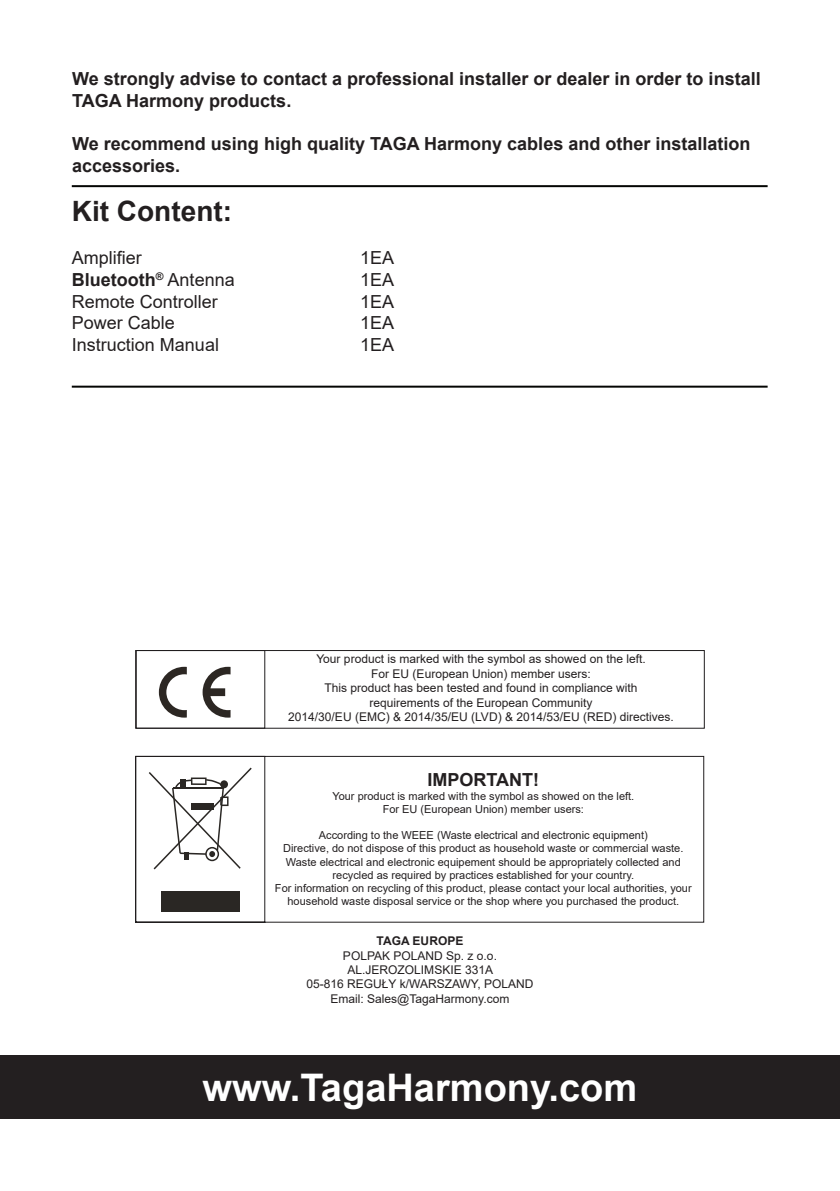
<style>
.page{position:relative;width:840px;height:1191px;background:#fff}
.page>*{position:absolute;margin:0;border:0;box-sizing:border-box;transform-origin:0 0}
.t1{font:700 38px "Arial";color:#fff}
.t2{font:700 28px "Arial";color:#231f20}
.t3{font:700 18px/21.6px "Arial";color:#231f20}
.t4{font:18px "Arial";color:#231f20}
.t5{font:12px/14.4px "Arial";color:#231f20;text-align:center}
.t6{font:700 12px "Arial";color:#231f20}
.t7{font:11px/13.2px "Arial";color:#231f20;text-align:center}
.s1{font-weight:400}
</style>
<div class="page">
<div style="left:0;top:1055px;width:839px;height:64px;background:#231f20"></div>
<hr style="left:72px;top:185px;width:695px;height:2px;background:#040503">
<hr style="left:72px;top:386px;width:695px;height:2px;background:#040503">
<div style="left:136px;top:650px;width:568px;height:78px;border:1px solid #201d1e"></div>
<svg style="left:159px;top:667px;width:28px;height:50px"></svg>
<svg style="left:202px;top:667px;width:28px;height:50px"></svg>
<div style="left:135px;top:650px;width:130px;height:78px;border:1px solid #201d1e"></div>
<svg style="left:135px;top:756px;width:568px;height:166px"></svg>
<h3 class="t3" style="left:72px;top:68px;width:689px">We strongly advise to contact a professional installer or dealer in order to install<br>TAGA Harmony products.</h3>
<h3 class="t3" style="left:72px;top:133px;width:679px">We recommend using high quality TAGA Harmony cables and other installation accessories.</h3>
<h2 class="t2" style="left:72px;top:191px;width:162px">Kit Content:</h2>
<h3 class="t4" style="left:72px;top:246px;width:72px">Amplifier</h3>
<h3 class="t4" style="left:360px;top:246px;width:36px">1EA</h3>
<h3 class="t3" style="left:72px;top:269px;width:164px">Bluetooth<sup>®</sup> <span class="s1">Antenna</span></h3>
<h3 class="t4" style="left:360px;top:267px;width:36px">1EA</h3>
<h3 class="t4" style="left:72px;top:289px;width:148px">Remote Controller</h3>
<h3 class="t4" style="left:360px;top:289px;width:36px">1EA</h3>
<h3 class="t4" style="left:72px;top:310px;width:105px">Power Cable</h3>
<h3 class="t4" style="left:360px;top:310px;width:36px">1EA</h3>
<h3 class="t4" style="left:72px;top:332px;width:149px">Instruction Manual</h3>
<h3 class="t4" style="left:360px;top:332px;width:36px">1EA</h3>
<p class="t5" style="left:288px;top:652px;width:387px">Your product is marked with the symbol as showed on the left.<br>For EU (European Union) member users:<br>This product has been tested and found in compliance with requirements of the European Community<br>2014/30/EU (EMC) &amp; 2014/35/EU (LVD) &amp; 2014/53/EU (RED) directives.</p>
<h3 class="t3" style="left:427px;top:769px;width:113px">IMPORTANT!</h3>
<p class="t7" style="left:332px;top:789px;width:303px">Your product is marked with the symbol as showed on the left.<br>For EU (European Union) member users:</p>
<p class="t7" style="left:275px;top:828px;width:418px">According to the WEEE (Waste electrical and electronic equipment)<br>Directive, do not dispose of this product as household waste or commercial waste.<br>Waste electrical and electronic equipement should be appropriately collected and recycled as required by practices established for your country.<br>For information on recycling of this product, please contact your local authorities, your household waste disposal service or the shop where you purchased the product.</p>
<p class="t6" style="left:376px;top:932px;width:88px">TAGA EUROPE</p>
<p class="t5" style="left:306px;top:948px;width:228px">POLPAK POLAND Sp. z o.o.<br>AL.JEROZOLIMSKIE 331A<br>05-816 REGUŁY k/WARSZAWY, POLAND<br>Email: Sales@TagaHarmony.com</p>
<h1 class="t1" style="left:202px;top:1060px;width:436px">www.TagaHarmony.com</h1>
</div>
